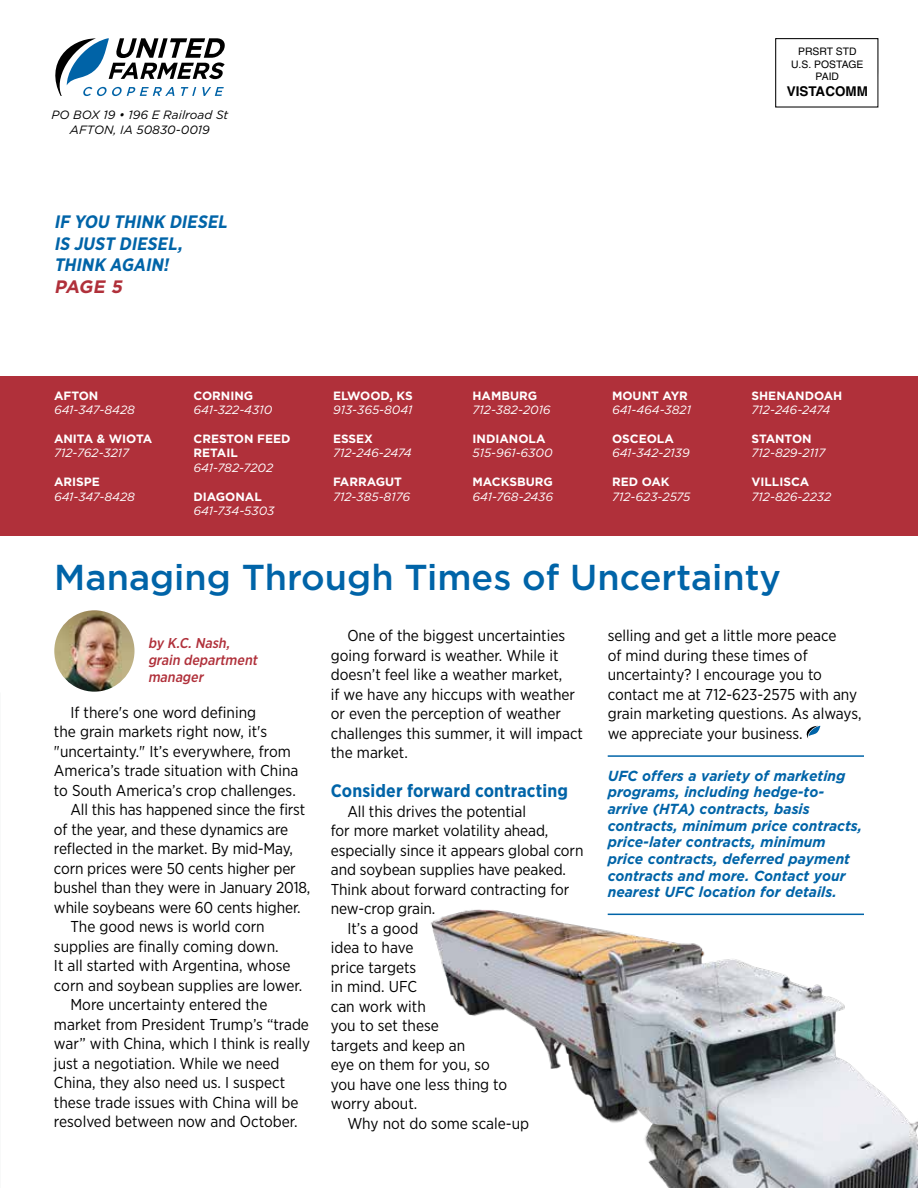
<style>
.page{position:relative;width:918px;height:1188px;background:#fff}
.page>*{position:absolute;margin:0;border:0;box-sizing:border-box;transform-origin:0 0}
.t1{font:500 36px "Gotham";color:#0064a8}
.t2{font:italic 700 18px/21.6px "Gotham Narrow";color:#0064a8}
.t3{font:700 18px "Gotham Narrow";letter-spacing:.01em;color:#0064a8}
.t4{font:italic 700 18px "Gotham";color:#b0303a}
.t5{font:15.75px/19.5px "Gotham Narrow";color:#000}
.t6{font:italic 700 14.55px/16.6px "Gotham";color:#0064a8;scale:.95 1}
.t7{font:italic 500 14.25px/17.1px "Gotham Narrow";color:#b0303a}
.t8{font:700 13.5px "Helvetica";color:#000}
.t9{font:italic 12px "Gotham";color:#fff}
.t10{font:700 12px/14.4px "Gotham";color:#fff}
.t11{font:italic 12px/15px "Gotham";color:#000;text-align:center}
.t12{font:italic 12px "Gotham";letter-spacing:-.025em;color:#fff}
.t13{font:10.35px/12.5px "Helvetica";color:#000;text-align:center}
</style>
<div class="page">
<svg style="left:55px;top:38px;width:170px;height:58px"></svg>
<div style="left:775px;top:38px;width:103px;height:70px;border:1px solid #000"></div>
<img style="left:877px;top:61px;width:2px;height:47px">
<div style="left:0;top:376px;width:918px;height:159px;background:#b0303a"></div>
<svg style="left:806px;top:725px;width:14px;height:14px"></svg>
<img style="left:54px;top:610px;width:81px;height:82px">
<hr style="left:608px;top:755px;width:256px;height:2px;background:#0064a8">
<img style="left:431px;top:909px;width:487px;height:279px">
<p class="t11" style="left:51px;top:107px;width:178px">PO BOX 19 • 196 E Railroad St<br>AFTON, IA 50830-0019</p>
<p class="t2" style="left:54px;top:211px;width:179px">IF YOU THINK DIESEL<br>IS JUST DIESEL,<br>THINK AGAIN!</p>
<p class="t4" style="left:54px;top:275px;width:74px">PAGE 5</p>
<p class="t10" style="left:54px;top:388px;width:46px">AFTON</p>
<p class="t9" style="left:54px;top:402px;width:83px">641-347-8428</p>
<p class="t10" style="left:54px;top:431px;width:100px">ANITA &amp; WIOTA</p>
<p class="t9" style="left:54px;top:445px;width:77px">712-762-3217</p>
<p class="t10" style="left:54px;top:475px;width:47px">ARISPE</p>
<p class="t9" style="left:54px;top:489px;width:83px">641-347-8428</p>
<p class="t10" style="left:194px;top:388px;width:61px">CORNING</p>
<p class="t9" style="left:194px;top:402px;width:80px">641-322-4310</p>
<p class="t10" style="left:194px;top:431px;width:99px">CRESTON FEED<br>RETAIL</p>
<p class="t9" style="left:194px;top:460px;width:81px">641-782-7202</p>
<p class="t10" style="left:194px;top:489px;width:70px">DIAGONAL</p>
<p class="t9" style="left:194px;top:503px;width:82px">641-734-5303</p>
<p class="t10" style="left:333px;top:388px;width:81px">ELWOOD, KS</p>
<p class="t9" style="left:333px;top:402px;width:81px">913-365-8041</p>
<p class="t10" style="left:333px;top:431px;width:42px">ESSEX</p>
<p class="t12" style="left:333px;top:445px;width:80px">712-246-2474</p>
<p class="t10" style="left:333px;top:475px;width:70px">FARRAGUT</p>
<p class="t9" style="left:333px;top:489px;width:79px">712-385-8176</p>
<p class="t10" style="left:472px;top:388px;width:66px">HAMBURG</p>
<p class="t9" style="left:472px;top:402px;width:80px">712-382-2016</p>
<p class="t10" style="left:472px;top:431px;width:74px">INDIANOLA</p>
<p class="t9" style="left:472px;top:445px;width:82px">515-961-6300</p>
<p class="t10" style="left:472px;top:475px;width:82px">MACKSBURG</p>
<p class="t9" style="left:472px;top:489px;width:82px">641-768-2436</p>
<p class="t10" style="left:612px;top:388px;width:77px">MOUNT AYR</p>
<p class="t9" style="left:612px;top:402px;width:81px">641-464-3821</p>
<p class="t10" style="left:612px;top:431px;width:63px">OSCEOLA</p>
<p class="t9" style="left:612px;top:445px;width:79px">641-342-2139</p>
<p class="t10" style="left:612px;top:475px;width:59px">RED OAK</p>
<p class="t9" style="left:612px;top:489px;width:80px">712-623-2575</p>
<p class="t13" style="left:791px;top:45px;width:74px">PRSRT STD<br>U.S. POSTAGE<br>PAID</p>
<p class="t8" style="left:787px;top:83px;width:83px">VISTACOMM</p>
<p class="t10" style="left:752px;top:388px;width:92px">SHENANDOAH</p>
<p class="t12" style="left:752px;top:402px;width:80px">712-246-2474</p>
<p class="t10" style="left:752px;top:431px;width:62px">STANTON</p>
<p class="t9" style="left:752px;top:445px;width:75px">712-829-2117</p>
<p class="t10" style="left:752px;top:475px;width:59px">VILLISCA</p>
<p class="t9" style="left:752px;top:489px;width:81px">712-826-2232</p>
<h1 class="t1" style="left:54px;top:553px;width:728px">Managing Through Times of Uncertainty</h1>
<p class="t7" style="left:148px;top:634px;width:114px">by K.C.Nash, grain department manager</p>
<p class="t5" style="left:70px;top:702px;width:187px">If there's one word defining</p>
<p class="t5" style="left:54px;top:722px;width:215px">the grain markets right now, it's</p>
<p class="t5" style="left:54px;top:741px;width:238px">"uncertainty." It’s everywhere, from</p>
<p class="t5" style="left:54px;top:761px;width:246px">America’s trade situation with China</p>
<p class="t5" style="left:54px;top:780px;width:243px">to South America’s crop challenges.</p>
<p class="t5" style="left:70px;top:800px;width:236px">All this has happened since the first</p>
<p class="t5" style="left:54px;top:819px;width:236px">of the year, and these dynamics are</p>
<p class="t5" style="left:54px;top:839px;width:241px">reflected in the market. By mid-May,</p>
<p class="t5" style="left:54px;top:858px;width:243px">corn prices were 50 cents higher per</p>
<p class="t5" style="left:54px;top:878px;width:258px">bushel than they were in January 2018,</p>
<p class="t5" style="left:54px;top:897px;width:248px">while soybeans were 60 cents higher.</p>
<p class="t5" style="left:70px;top:917px;width:196px">The good news is world corn</p>
<p class="t5" style="left:54px;top:936px;width:226px">supplies are finally coming down.</p>
<p class="t5" style="left:54px;top:956px;width:238px">It all started with Argentina, whose</p>
<p class="t5" style="left:54px;top:975px;width:250px">corn and soybean supplies are lower.</p>
<p class="t5" style="left:70px;top:995px;width:198px">More uncertainty entered the</p>
<p class="t5" style="left:54px;top:1014px;width:257px">market from President Trump’s “trade</p>
<p class="t5" style="left:54px;top:1034px;width:258px">war” with China, which I think is really</p>
<p class="t5" style="left:54px;top:1053px;width:227px">just a negotiation. While we need</p>
<p class="t5" style="left:54px;top:1073px;width:233px">China, they also need us. I suspect</p>
<p class="t5" style="left:54px;top:1092px;width:246px">these trade issues with China will be</p>
<p class="t5" style="left:54px;top:1112px;width:245px">resolved between now and October.</p>
<p class="t5" style="left:331px;top:626px;width:254px;text-indent:17px">One of the biggest uncertainties going forward is weather. While it doesn’t feel like a weather market,<br>if we have any hiccups with weather or even the perception of weather challenges this summer, it will impact the market.</p>
<p class="t3" style="left:331px;top:779px;width:239px">Consider forward contracting</p>
<p class="t5" style="left:347px;top:801px;width:180px">All this drives the potential</p>
<p class="t5" style="left:331px;top:821px;width:219px">for more market volatility ahead,</p>
<p class="t5" style="left:331px;top:840px;width:254px">especially since it appears global corn</p>
<p class="t5" style="left:331px;top:860px;width:237px">and soybean supplies have peaked.</p>
<p class="t5" style="left:331px;top:879px;width:240px">Think about forward contracting for</p>
<p class="t5" style="left:331px;top:899px;width:106px">new-crop grain.</p>
<p class="t5" style="left:347px;top:918px;width:73px">It’s a good</p>
<p class="t5" style="left:331px;top:938px;width:84px">idea to have</p>
<p class="t5" style="left:331px;top:957px;width:87px">price targets</p>
<p class="t5" style="left:331px;top:977px;width:88px">in mind. UFC</p>
<p class="t5" style="left:331px;top:996px;width:97px">can work with</p>
<p class="t5" style="left:331px;top:1016px;width:110px">you to set these</p>
<p class="t5" style="left:331px;top:1035px;width:136px">targets and keep an</p>
<p class="t5" style="left:331px;top:1055px;width:161px">eye on them for you, so</p>
<p class="t5" style="left:331px;top:1074px;width:178px">you have one less thing to</p>
<p class="t5" style="left:331px;top:1094px;width:88px">worry about.</p>
<p class="t5" style="left:347px;top:1113px;width:183px">Why not do some scale-up</p>
<p class="t5" style="left:608px;top:626px;width:255px">selling and get a little more peace<br>of mind during these times of uncertainty? I encourage you to contact me at 712-623-2575 with any grain marketing questions. As always, we appreciate your business.</p>
<p class="t6" style="left:608px;top:767px;width:269px">UFC offers a variety of marketing programs, including hedge-to&shy;arrive (HTA) contracts, basis contracts, minimum price contracts, price-later contracts, minimum price contracts, deferred payment contracts and more. Contact your nearest UFC location for details.</p>
</div>
